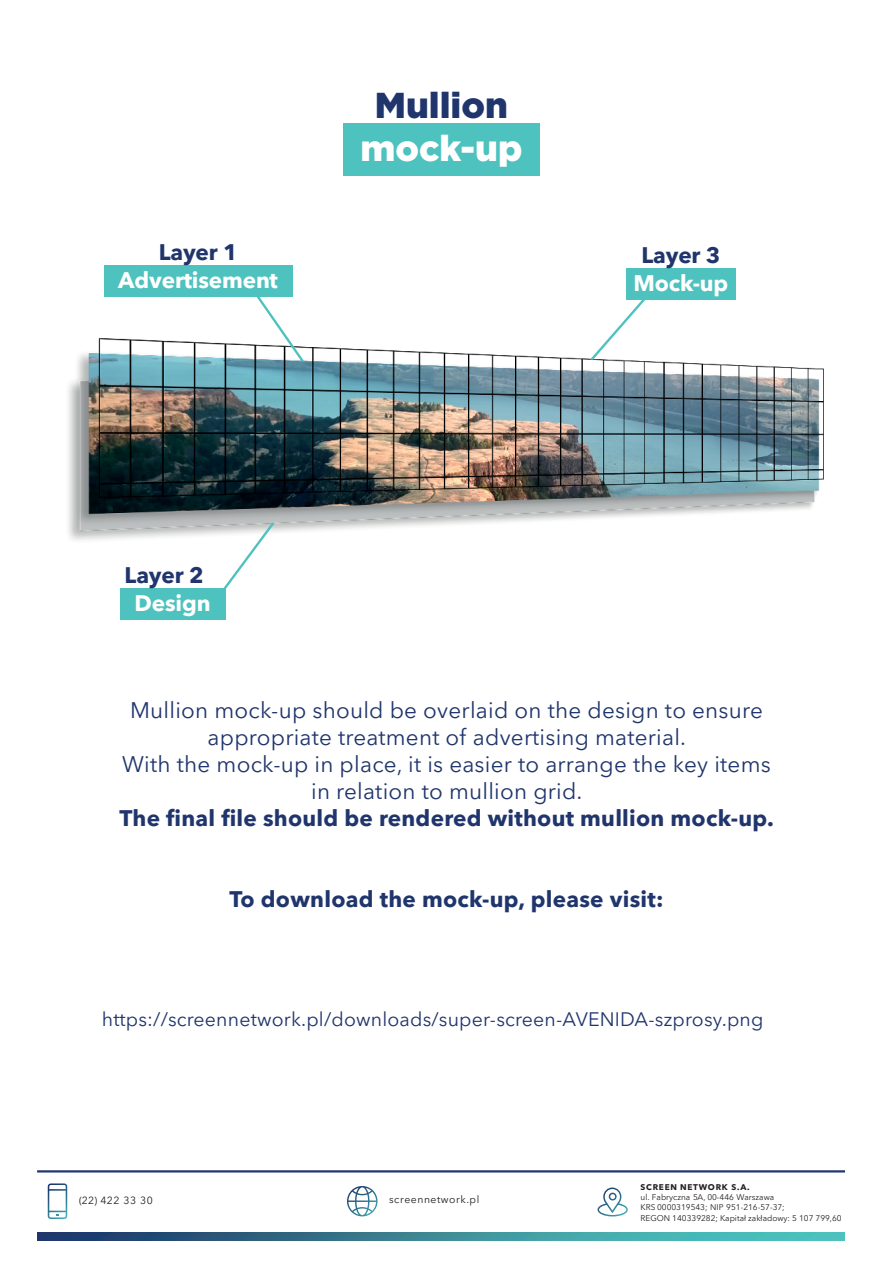
<style>
.page{position:relative;width:893px;height:1263px;background:#fff}
.page>*{position:absolute;margin:0;border:0;box-sizing:border-box;transform-origin:0 0}
.t1{font:900 36px "Gotham";color:#20356c}
.t2{font:900 36px "Gotham";color:#fff}
.t3{font:22.5px/27px "Avenir Next LT Pro";letter-spacing:.01em;color:#20356c;text-align:center}
.t4{font:700 22.5px "Avenir Next LT Pro";letter-spacing:.01em;color:#20356c}
.t5{font:700 22.5px "Avenir Next LT Pro";letter-spacing:-.005em;color:#fff}
.t6{font:19.5px "Avenir Next LT Pro";letter-spacing:.01em;color:#20356c}
.t7{font:10.5px "Avenir Next LT Pro";letter-spacing:.05em;color:#231f20}
.t8{font:8.25px/10.2px "Avenir Next LT Pro";color:#231f20}
.t9{font:700 8.25px "Avenir Next LT Pro";letter-spacing:.09em;color:#231f20}
.s1{font-family:"Myriad Pro"}
</style>
<div class="page">
<div style="left:343px;top:123px;width:197px;height:53px;background:#4ec2be"></div>
<svg style="left:37px;top:1233px;width:808px;height:7px"></svg>
<hr style="left:37px;top:1170px;width:808px;height:2px;background:#20366c">
<svg style="left:48px;top:1183px;width:19px;height:36px"></svg>
<svg style="left:347px;top:1186px;width:30px;height:30px"></svg>
<svg style="left:597px;top:1187px;width:31px;height:29px"></svg>
<img style="left:68px;top:292px;width:756px;height:297px">
<svg style="left:210px;top:523px;width:65px;height:84px"></svg>
<div style="left:120px;top:589px;width:105px;height:31px;background:#4ec2be"></div>
<svg style="left:248px;top:283px;width:56px;height:79px"></svg>
<div style="left:104px;top:266px;width:188px;height:31px;background:#4ec2be"></div>
<svg style="left:590px;top:292px;width:76px;height:68px"></svg>
<div style="left:626px;top:269px;width:109px;height:31px;background:#4ec2be"></div>
<p class="t4" style="left:159px;top:239px;width:80px">Layer 1</p>
<p class="t5" style="left:118px;top:266px;width:161px">Advertisement</p>
<h1 class="t1" style="left:375px;top:80px;width:135px">Mullion</h1>
<h1 class="t2" style="left:360px;top:123px;width:163px">mock-up</h1>
<p class="t4" style="left:125px;top:561px;width:80px">Layer 2</p>
<p class="t5" style="left:135px;top:589px;width:78px">Design</p>
<p class="t4" style="left:641px;top:241px;width:80px">Layer 3</p>
<p class="t5" style="left:633px;top:269px;width:97px">Mock-up</p>
<p class="t3" style="left:122px;top:697px;width:650px">Mullion mock-up should be overlaid on the design to ensure appropriate treatment of advertising material.<br>With the mock-up in place, it is easier to arrange the key items in relation to mullion grid.</p>
<p class="t4" style="left:120px;top:804px;width:656px">The final file should be rendered without mullion mock-up.</p>
<p class="t4" style="left:229px;top:885px;width:436px">To download the mock-up, please visit:</p>
<p class="t6" style="left:102px;top:1007px;width:663px">https://screennetwork.pl/downloads/super-screen-AVENIDA-szprosy.png</p>
<p class="t7" style="left:79px;top:1194px;width:75px"><span class="s1">(</span>22) 422 33 30</p>
<p class="t7" style="left:389px;top:1193px;width:92px">screennetwork.pl</p>
<p class="t9" style="left:640px;top:1182px;width:111px">SCREEN NETWORK S.A.</p>
<p class="t8" style="left:640px;top:1192px;width:203px">ul. Fabryczna 5 A, 00-446 Warszawa<br>KRS 0000319543; NIP 951-216-57-37;<br>REGON 140339282; Kapitał zakładowy: 5 107 799,60</p>
</div>
